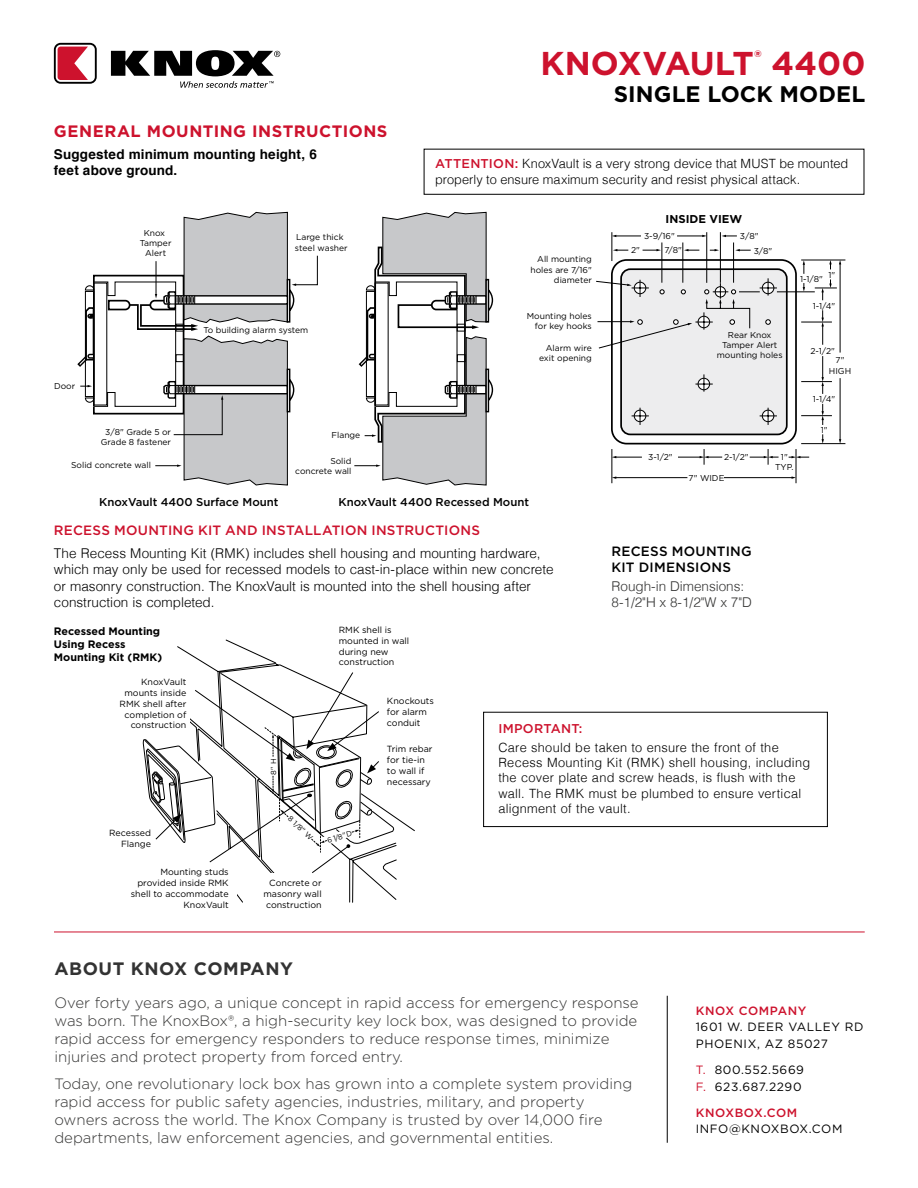
<style>
.page{position:relative;width:918px;height:1188px;background:#fff}
.page>*{position:absolute;margin:0;border:0;box-sizing:border-box;transform-origin:0 0}
.t1{font:700 33px "Gotham";letter-spacing:.005em;color:#cd122d}
.t2{font:700 22.5px "Gotham";letter-spacing:.005em;color:#000}
.t3{font:700 18px "Gotham";letter-spacing:.03em;color:#333}
.t4{font:700 16.5px "Gotham";letter-spacing:.03em;color:#cd122d}
.t5{font:300 15px/18px "Gotham";color:#343433}
.t6{font:300 13.5px/16.2px "Helvetica";color:#000}
.t7{font:700 13.5px/16.2px "Helvetica";letter-spacing:.01em;color:#000}
.t8{font:500 13.5px "Gotham";letter-spacing:.015em;color:#cd122d}
.t9{font:300 13.5px/16.2px "Helvetica";color:#343433}
.t10{font:500 13.5px/16.2px "Gotham";letter-spacing:.02em;color:#000}
.t11{font:300 12.75px/15.3px "Helvetica";letter-spacing:.02em;color:#000}
.t12{font:300 12.75px/15.3px "Helvetica";color:#000}
.t13{font:500 12.75px "Gotham";letter-spacing:.02em;color:#cd122d}
.t14{font:12px/16.5px "Gotham";letter-spacing:.05em;color:#000}
.t15{font:500 12px "Gotham";letter-spacing:.05em;color:#cd122d}
.t16{font:500 11.4px "Gotham";color:#000}
.t17{font:700 11.4px "Gotham";color:#000}
.t18{font:700 10.8px/12.9px "Gotham";color:#000}
.t19{font:8.85px/10.6px "Gotham";color:#000;text-align:right}
.t20{font:8.55px/10.2px "Gotham";color:#000;text-align:center}
.t21{font:7.5px "Gotham";color:#000}
.t22{font:7.35px "Gotham";color:#000}
.s1{font-family:"Gotham";font-weight:500;color:#cd122d}
.s2{color:#cd122d}
</style>
<div class="page">
<svg style="left:77px;top:212px;width:417px;height:274px"></svg>
<hr style="left:801px;top:260px;width:44px;height:1px;background:#000">
<hr style="left:840px;top:264px;width:1px;height:89px;background:#000">
<hr style="left:840px;top:378px;width:1px;height:62px;background:#000">
<hr style="left:801px;top:443px;width:44px;height:1px;background:#000">
<hr style="left:796px;top:449px;width:1px;height:34px;background:#000">
<hr style="left:612px;top:449px;width:1px;height:34px;background:#000">
<hr style="left:616px;top:477px;width:71px;height:1px;background:#000">
<hr style="left:724px;top:477px;width:68px;height:1px;background:#000">
<svg style="left:822px;top:434px;width:2px;height:10px"></svg>
<hr style="left:801px;top:415px;width:31px;height:1px;background:#000">
<svg style="left:829px;top:260px;width:3px;height:9px"></svg>
<hr style="left:801px;top:322px;width:31px;height:1px;background:#000">
<svg style="left:815px;top:279px;width:22px;height:21px"></svg>
<hr style="left:801px;top:381px;width:31px;height:1px;background:#000">
<svg style="left:821px;top:356px;width:3px;height:38px"></svg>
<svg style="left:822px;top:404px;width:2px;height:21px"></svg>
<svg style="left:821px;top:310px;width:3px;height:35px"></svg>
<hr style="left:777px;top:292px;width:38px;height:1px;background:#000">
<svg style="left:596px;top:232px;width:213px;height:233px"></svg>
<div style="left:483px;top:712px;width:345px;height:115px;border:1px solid #000"></div>
<svg style="left:177px;top:640px;width:238px;height:262px"></svg>
<div style="left:261px;top:873px;width:78px;height:51px;background:#fff"></div>
<div style="left:116px;top:850px;width:120px;height:74px;background:#fff"></div>
<svg style="left:143px;top:672px;width:237px;height:202px"></svg>
<hr style="left:54px;top:932px;width:811px;height:1px;background:#cd122d">
<hr style="left:667px;top:996px;width:1px;height:147px;background:#000">
<svg style="left:54px;top:43px;width:43px;height:41px"></svg>
<svg style="left:111px;top:50px;width:169px;height:38px"></svg>
<p class="t4" style="left:54px;top:120px;width:335px">GENERAL MOUNTING INSTRUCTIONS</p>
<p class="t7" style="left:54px;top:146px;width:264px">Suggested minimum mounting height, 6 feet above ground.</p>
<p class="t20" style="left:140px;top:227px;width:33px">Knox<br>Tamper<br>Alert</p>
<p class="t20" style="left:295px;top:232px;width:54px;text-align:left">Large thick steel washer</p>
<p class="t20" style="left:54px;top:380px;width:23px">Door</p>
<p class="t20" style="left:203px;top:324px;width:106px">To building alarm system</p>
<p class="t20" style="left:101px;top:427px;width:72px">3/8" Grade 5 or<br>Grade 8 fastener</p>
<p class="t20" style="left:332px;top:430px;width:30px">Flange</p>
<p class="t20" style="left:71px;top:460px;width:81px">Solid concrete wall</p>
<p class="t20" style="left:295px;top:456px;width:58px;text-align:right">Solid concrete wall</p>
<h1 class="t1" style="left:541px;top:41px;width:326px">KNOXVAULT<sup>®</sup> 4400</h1>
<h2 class="t2" style="left:614px;top:79px;width:253px">SINGLE LOCK MODEL</h2>
<p class="t12" style="left:435px;top:155px;width:415px"><span class="s1">ATTENTION:</span> KnoxVault is a very strong device that MUST be mounted properly to ensure maximum security and resist physical attack.</p>
<p class="t20" style="left:530px;top:254px;width:63px;text-align:right">All mounting holes are 7/16" diameter</p>
<p class="t20" style="left:527px;top:311px;width:67px;text-align:right">Mounting holes for key hooks</p>
<p class="t20" style="left:539px;top:343px;width:54px;text-align:right">Alarm wire exit opening</p>
<p class="t17" style="left:666px;top:211px;width:78px">INSIDE VIEW</p>
<p class="t20" style="left:644px;top:231px;width:32px">3-9/16"</p>
<p class="t20" style="left:754px;top:229px;width:20px;line-height:14.2px;text-align:left;text-indent:-14px">3/8"<br>3/8"</p>
<p class="t20" style="left:631px;top:245px;width:10px">2"</p>
<p class="t20" style="left:665px;top:244px;width:19px">7/8"</p>
<p class="t20" style="left:717px;top:329px;width:67px">Rear Knox<br>Tamper Alert mounting holes</p>
<p class="t20" style="left:829px;top:269px;width:8px">1"</p>
<p class="t20" style="left:813px;top:300px;width:24px">1-1/4"</p>
<p class="t20" style="left:800px;top:274px;width:24px">1-1/8"</p>
<p class="t20" style="left:810px;top:345px;width:26px">2-1/2"</p>
<p class="t20" style="left:829px;top:355px;width:24px">7"<br>HIGH</p>
<p class="t20" style="left:813px;top:394px;width:24px">1-1/4"</p>
<p class="t20" style="left:821px;top:424px;width:8px">1"</p>
<p class="t20" style="left:648px;top:452px;width:26px">3-1/2"</p>
<p class="t20" style="left:724px;top:452px;width:26px">2-1/2"</p>
<p class="t20" style="left:689px;top:472px;width:37px">7" WIDE</p>
<p class="t20" style="left:775px;top:452px;width:20px">1"<br>TYP.</p>
<p class="t16" style="left:99px;top:495px;width:181px">KnoxVault 4400 Surface Mount</p>
<p class="t16" style="left:339px;top:495px;width:192px">KnoxVault 4400 Recessed Mount</p>
<p class="t8" style="left:54px;top:522px;width:428px">RECESS MOUNTING KIT AND INSTALLATION INSTRUCTIONS</p>
<p class="t6" style="left:54px;top:544px;width:501px">The Recess Mounting Kit (RMK) includes shell housing and mounting hardware, which may only be used for recessed models to cast-in-place within new concrete or masonry construction. The KnoxVault is mounted into the shell housing after construction is completed.</p>
<p class="t10" style="left:612px;top:543px;width:142px">RECESS MOUNTING<br>KIT DIMENSIONS</p>
<p class="t9" style="left:612px;top:577px;width:142px">Rough-in Dimensions:<br>8-1/2"H x 8-1/2"W x 7"D</p>
<p class="t18" style="left:54px;top:624px;width:110px">Recessed Mounting<br>Using Recess<br>Mounting Kit (RMK)</p>
<p class="t19" style="left:120px;top:677px;width:68px">KnoxVault mounts inside<br>RMK shell after completion of construction</p>
<p class="t19" style="left:109px;top:828px;width:43px">Recessed<br>Flange</p>
<p class="t19" style="left:131px;top:867px;width:99px">Mounting studs provided inside RMK shell to accommodate<br>KnoxVault</p>
<p class="t22" style="left:269px;top:775px;width:18px;rotate:-90deg">8" H</p>
<p class="t22" style="left:292px;top:814px;width:33px;rotate:43deg">8 1/8" W</p>
<p class="t19" style="left:339px;top:625px;width:72px;text-align:left">RMK shell is mounted in wall during new construction</p>
<p class="t19" style="left:387px;top:696px;width:48px;text-align:left">Knockouts for alarm conduit</p>
<p class="t21" style="left:326px;top:836px;width:27px;rotate:-17deg">6 1/8"D</p>
<p class="t19" style="left:387px;top:744px;width:47px;text-align:left">Trim rebar for tie-in to wall if necessary</p>
<p class="t19" style="left:263px;top:877px;width:60px">Concrete or masonry wall construction</p>
<p class="t13" style="left:498px;top:720px;width:86px">IMPORTANT:</p>
<p class="t11" style="left:498px;top:739px;width:313px">Care should be taken to ensure the front of the Recess Mounting Kit (RMK) shell housing, including the cover plate and screw heads, is flush with the wall. The RMK must be plumbed to ensure vertical alignment of the vault.</p>
<p class="t3" style="left:54px;top:956px;width:240px">ABOUT KNOX COMPANY</p>
<p class="t5" style="left:54px;top:993px;width:586px">Over forty years ago, a unique concept in rapid access for emergency response was born. The KnoxBox®, a high-security key lock box, was designed to provide rapid access for emergency responders to reduce response times, minimize injuries and protect property from forced entry.</p>
<p class="t5" style="left:54px;top:1074px;width:579px">Today, one revolutionary lock box has grown into a complete system providing rapid access for public safety agencies, industries, military, and property owners across the world. The Knox Company is trusted by over 14,000 fire departments, law enforcement agencies, and governmental entities.</p>
<p class="t15" style="left:696px;top:1003px;width:112px">KNOX COMPANY</p>
<p class="t14" style="left:696px;top:1018px;width:169px">1601 W. DEER VALLEY RD<br>PHOENIX, AZ 85027</p>
<p class="t14" style="left:696px;top:1061px;width:110px"><span class="s2">T.</span> 800.552.5669<br><span class="s2">F.</span> 623.687.2290</p>
<p class="t15" style="left:696px;top:1105px;width:103px">KNOXBOX.COM</p>
<p class="t14" style="left:696px;top:1121px;width:148px">INFO@KNOXBOX.COM</p>
</div>
